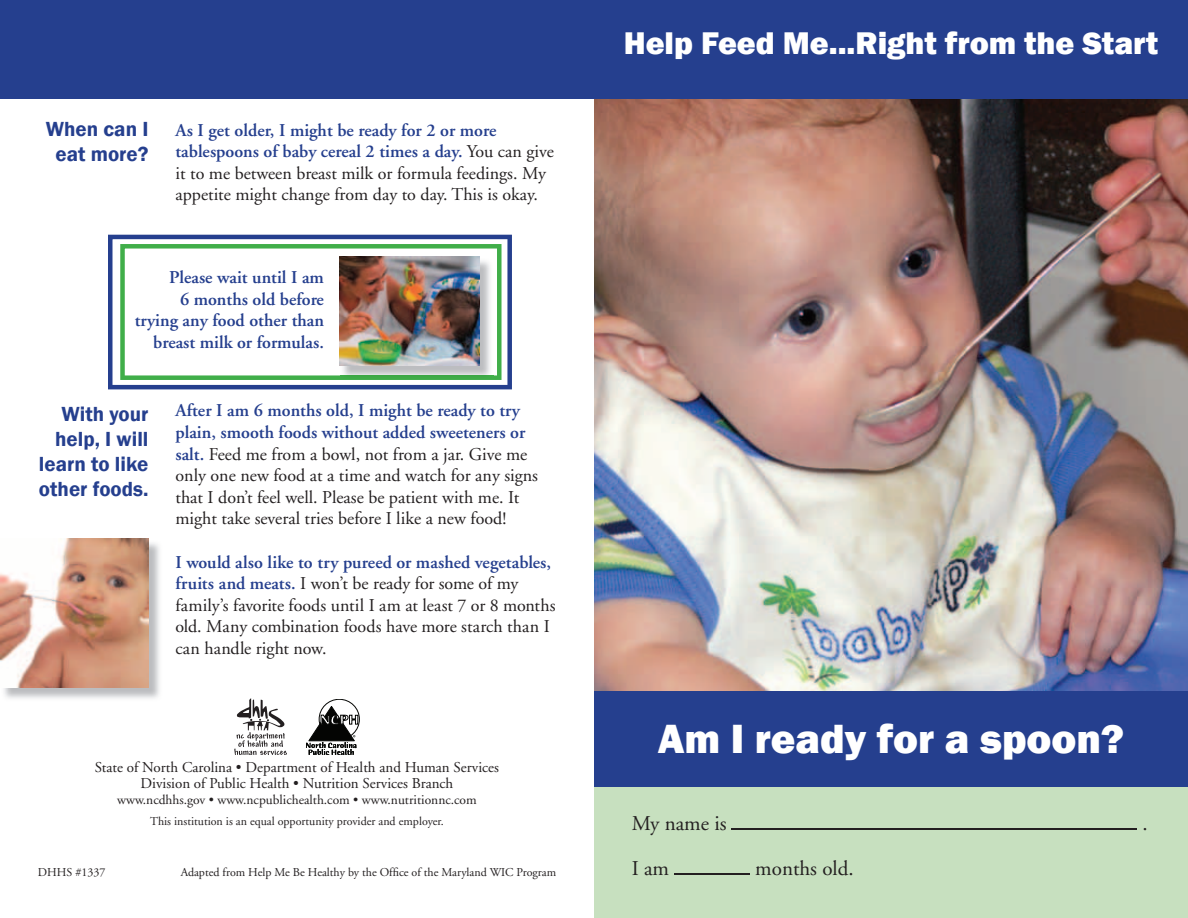
<style>
.page{position:relative;width:1188px;height:918px;background:#fff}
.page>*{position:absolute;margin:0;border:0;box-sizing:border-box;transform-origin:0 0}
.t1{font:800 42px "Franklin Gothic";color:#fff}
.t2{font:800 32.25px "Franklin Gothic";color:#fff}
.t3{font:600 21px/25.2px "Franklin Gothic";color:#253f8e;text-align:center}
.t4{font:21px "Adobe Garamond";color:#231f20}
.t5{font:18px/21.6px "Adobe Garamond";color:#231f20}
.t6{font:600 18px/21.6px "Adobe Garamond";color:#253f8e;text-align:right}
.t7{font:15px/16.5px "Adobe Garamond";color:#231f20;text-align:center}
.t8{font:13.5px "Adobe Garamond";color:#231f20}
.t9{font:12px "Adobe Garamond";color:#231f20}
.s1{font-weight:600;color:#253f8e}
</style>
<div class="page">
<img style="left:594px;top:98px;width:594px;height:600px">
<svg style="left:108px;top:235px;width:404px;height:154px"></svg>
<div style="left:0;top:0;width:1188px;height:98px;background:#253f8e"></div>
<div style="left:595px;top:776px;width:593px;height:142px;background:#c7e0bf"></div>
<div style="left:595px;top:692px;width:593px;height:95px;background:#253f8e"></div>
<hr style="left:732px;top:828px;width:405px;height:2px;background:#231f20">
<hr style="left:674px;top:873px;width:76px;height:2px;background:#231f20">
<svg style="left:234px;top:698px;width:53px;height:57px"></svg>
<div style="left:319px;top:699px;width:41px;height:40px;border:1px solid #040503;border-radius:50%"></div>
<svg style="left:306px;top:706px;width:52px;height:49px"></svg>
<img style="left:4px;top:540px;width:156px;height:159px">
<img style="left:0;top:539px;width:148px;height:148px">
<svg style="left:120px;top:244px;width:382px;height:136px"></svg>
<img style="left:341px;top:258px;width:152px;height:121px">
<img style="left:339px;top:256px;width:140px;height:110px">
<p class="t3" style="left:46px;top:117px;width:104px">When can I eat more?</p>
<p class="t5" style="left:176px;top:120px;width:380px"><span class="s1">As I get older, I might be ready for 2 or more tablespoons of baby cereal 2 times a day.</span> You can give it to me between breast milk or formula feedings. My appetite might change from day to day. This is okay.</p>
<p class="t6" style="left:135px;top:267px;width:191px">Please wait until I am<br>6 months old before trying any food other than breast milk or formulas.</p>
<p class="t3" style="left:39px;top:401px;width:111px;text-align:right">With your help, I will learn to like other foods.</p>
<p class="t5" style="left:176px;top:400px;width:364px"><span class="s1">After I am 6 months old, I might be ready to try plain, smooth foods without added sweeteners or salt.</span> Feed me from a bowl, not from a jar. Give me only one new food at a time and watch for any signs that I don’t feel well. Please be patient with me. It might take several tries before I like a new food!</p>
<p class="t5" style="left:176px;top:552px;width:382px"><span class="s1">I would also like to try pureed or mashed vegetables, fruits and meats.</span> I won’t be ready for some of my family’s favorite foods until I am at least 7 or 8 months old. Many combination foods have more starch than I can handle right now.</p>
<p class="t7" style="left:95px;top:759px;width:406px">State of North Carolina • Department of Health and Human Services<br>Division of Public Health • Nutrition Services Branch</p>
<p class="t8" style="left:117px;top:793px;width:361px">www.ncdhhs.gov • www.ncpublichealth.com • www.nutritionnc.com</p>
<p class="t9" style="left:150px;top:815px;width:295px">This institution is an equal opportunity provider and employer.</p>
<p class="t9" style="left:38px;top:865px;width:69px">DHHS #1337</p>
<p class="t9" style="left:181px;top:865px;width:377px">Adapted from Help Me Be Healthy by the Office of the Maryland WIC Program</p>
<h2 class="t2" style="left:624px;top:23px;width:536px">Help Feed Me...Right from the Start</h2>
<h1 class="t1" style="left:658px;top:711px;width:468px">Am I ready for a spoon?</h1>
<p class="t4" style="left:632px;top:812px;width:96px">My name is</p>
<p class="t4" style="left:1142px;top:812px;width:7px">.</p>
<p class="t4" style="left:632px;top:857px;width:39px">I am</p>
<p class="t4" style="left:755px;top:857px;width:100px">months old.</p>
</div>
